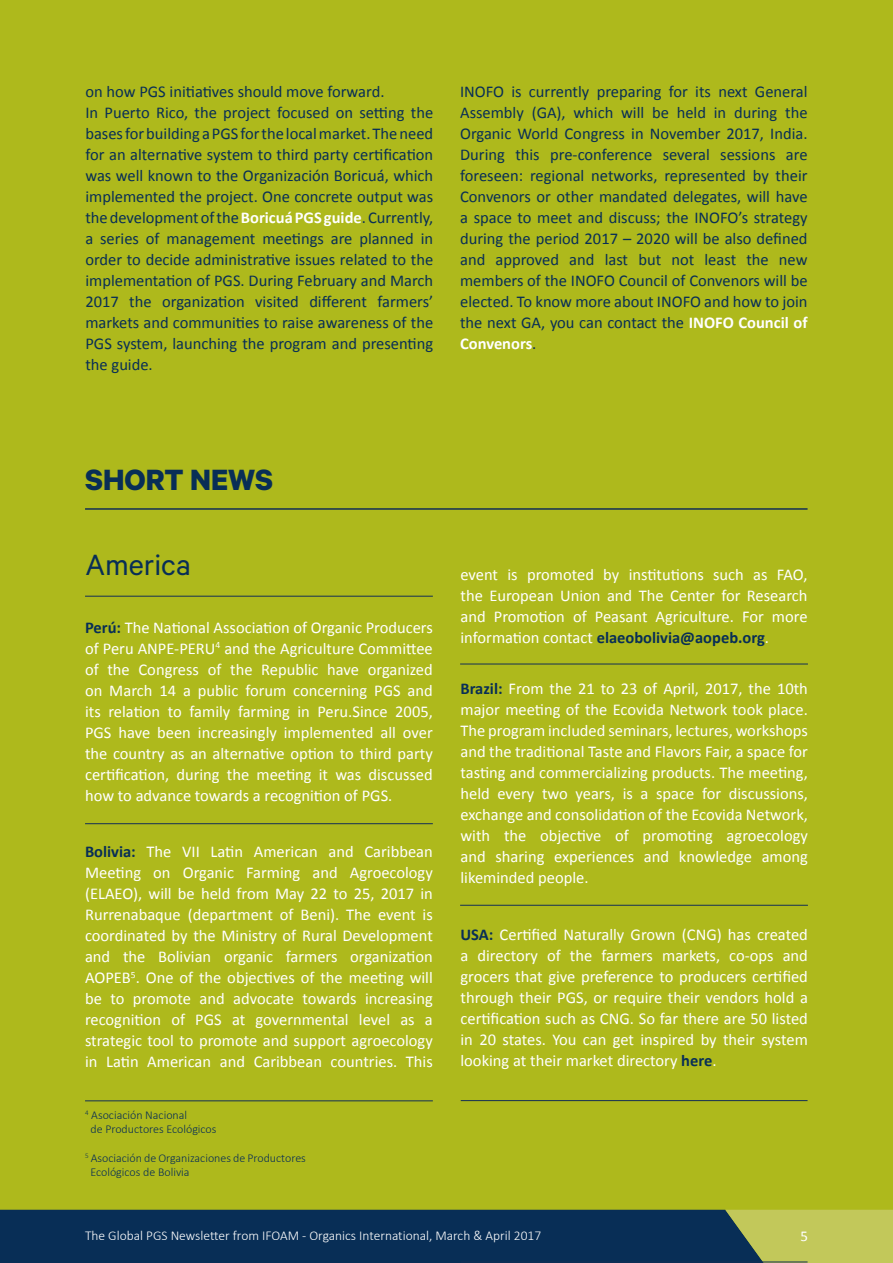
<style>
.page{position:relative;width:893px;height:1263px;background:#fff}
.page>*{position:absolute;margin:0;border:0;box-sizing:border-box;transform-origin:0 0}
.Article_Headlines_Ti{font:700 33px "Calibre";color:#082e56}
.Article_Headlines_Ti-2{font:33px "Calibre";color:#082e56}
.body_text_-_blue{font:16.5px/21px "Calibri";color:#fff;text-align:justify}
.body_text_-_blue-2{font:16.5px/21px "Calibri";color:#082e56;text-align:justify}
.t1{font:15px "Calibri";color:#fff}
.t2{font:300 13.5px "Calibri";color:#fff}
.body_text_-_blue-3{font:300 12px "Calibri";color:#082e56}
.s1{font-weight:700;color:#fff}
.s2{font-weight:700;color:#082e56}
</style>
<div class="page">
<div style="left:0;top:249px;width:893px;height:1014px;background:#aeb91c"></div>
<svg style="left:0;top:1210px;width:893px;height:53px;background:#264756"></svg>
<div style="left:0;top:0;width:893px;height:954px;background:#aeb91c"></div>
<hr style="left:85px;top:508px;width:722px;height:2px;background:#132f55">
<hr style="left:85px;top:596px;width:348px;height:1px;background:#132f55">
<hr style="left:85px;top:823px;width:348px;height:1px;background:#132f55">
<hr style="left:85px;top:1100px;width:348px;height:1px;background:#132f55">
<hr style="left:461px;top:1100px;width:346px;height:1px;background:#132f55">
<hr style="left:461px;top:1261px;width:346px;height:1px;background:#132f55">
<hr style="left:460px;top:664px;width:348px;height:1px;background:#132f55">
<hr style="left:460px;top:905px;width:348px;height:1px;background:#132f55">
<p class="body_text_-_blue-2" style="left:85px;top:81px;width:301px">on how PGS initiatives should move forward.</p>
<p class="body_text_-_blue-2" style="left:85px;top:102px;width:349px">In Puerto Rico, the project focused on setting the bases for building a PGS for the local market. The need for an alternative system to third party certification was well known to the Organización Boricuá, which implemented the project. One concrete output was the development of the<span class="s1">Boricuá PGS guide</span>. Currently, a series of management meetings are planned in order to decide administrative issues related to the implementation of PGS. During February and March 2017 the organization visited different farmers’ markets and communities to raise awareness of the PGS system, launching the program and presenting the guide.</p>
<p class="body_text_-_blue-2" style="left:460px;top:81px;width:349px">INOFO is currently preparing for its next General Assembly (GA), which will be held in during the Organic World Congress in November 2017, India.<br>During this pre-conference several sessions are foreseen: regional networks, represented by their Convenors or other mandated delegates, will have a space to meet and discuss; the INOFO’s strategy during the period 2017 – 2020 will be also defined and approved and last but not least the new members of the INOFO Council of Convenors will be elected. To know more about INOFO and how to join the next GA, you can contact the <span class="s1">INOFO Council of Convenors</span>.</p>
<p class="Article_Headlines_Ti" style="left:85px;top:460px;width:189px">SHORT NEWS</p>
<p class="Article_Headlines_Ti-2" style="left:85px;top:545px;width:107px">America</p>
<p class="body_text_-_blue" style="left:85px;top:617px;width:349px"><span class="s2">Perú:</span> The National Association of Organic Producers of Peru ANPE-PERU<sup>4</sup> and the Agriculture Committee of the Congress of the Republic have organized on March 14 a public forum concerning PGS and its relation to family farming in Peru.Since 2005, PGS have been increasingly implemented all over the country as an alternative option to third party certification, during the meeting it was discussed how to advance towards a recognition of PGS.</p>
<p class="body_text_-_blue" style="left:85px;top:841px;width:349px"><span class="s2">Bolivia:</span> The VII Latin American and Caribbean Meeting on Organic Farming and Agroecology (ELAEO), will be held from May 22 to 25, 2017 in Rurrenabaque (department of Beni). The event is coordinated by the Ministry of Rural Development and the Bolivian organic farmers organization AOPEB<sup>5</sup>. One of the objectives of the meeting will be to promote and advocate towards increasing recognition of PGS at governmental level as a strategic tool to promote and support agroecology in Latin American and Caribbean countries. This</p>
<p class="body_text_-_blue-3" style="left:85px;top:1107px;width:104px"><sup>4</sup> Asociación Nacional</p>
<p class="body_text_-_blue-3" style="left:90px;top:1122px;width:128px">de Productores Ecológicos</p>
<p class="body_text_-_blue-3" style="left:85px;top:1150px;width:222px"><sup>5</sup> Asociación de Organizaciones de Productores</p>
<p class="body_text_-_blue-3" style="left:90px;top:1165px;width:101px">Ecológicos de Bolivia</p>
<p class="body_text_-_blue" style="left:460px;top:564px;width:349px">event is promoted by institutions such as FAO, the European Union and The Center for Research and Promotion of Peasant Agriculture. For more information contact <span class="s2">elaeobolivia@aopeb.org</span>.</p>
<p class="body_text_-_blue" style="left:460px;top:678px;width:349px"><span class="s2">Brazil:</span> From the 21 to 23 of April, 2017, the 10th major meeting of the Ecovida Network took place.<br>The program included seminars, lectures, workshops and the traditional Taste and Flavors Fair, a space for tasting and commercializing products. The meeting, held every two years, is a space for discussions, exchange and consolidation of the Ecovida Network, with the objective of promoting agroecology and sharing experiences and knowledge among likeminded people.</p>
<p class="body_text_-_blue" style="left:460px;top:924px;width:349px"><span class="s2">USA:</span> Certified Naturally Grown (CNG) has created a directory of the farmers markets, co-ops and grocers that give preference to producers certified through their PGS, or require their vendors hold a certification such as CNG. So far there are 50 listed in 20 states. You can get inspired by their system looking at their market directory <span class="s2">here</span>.</p>
<p class="t2" style="left:85px;top:1227px;width:458px">The Global PGS Newsletter from IFOAM - Organics International, March &amp; April 2017</p>
<p class="t1" style="left:800px;top:1227px;width:9px">5</p>
</div>
